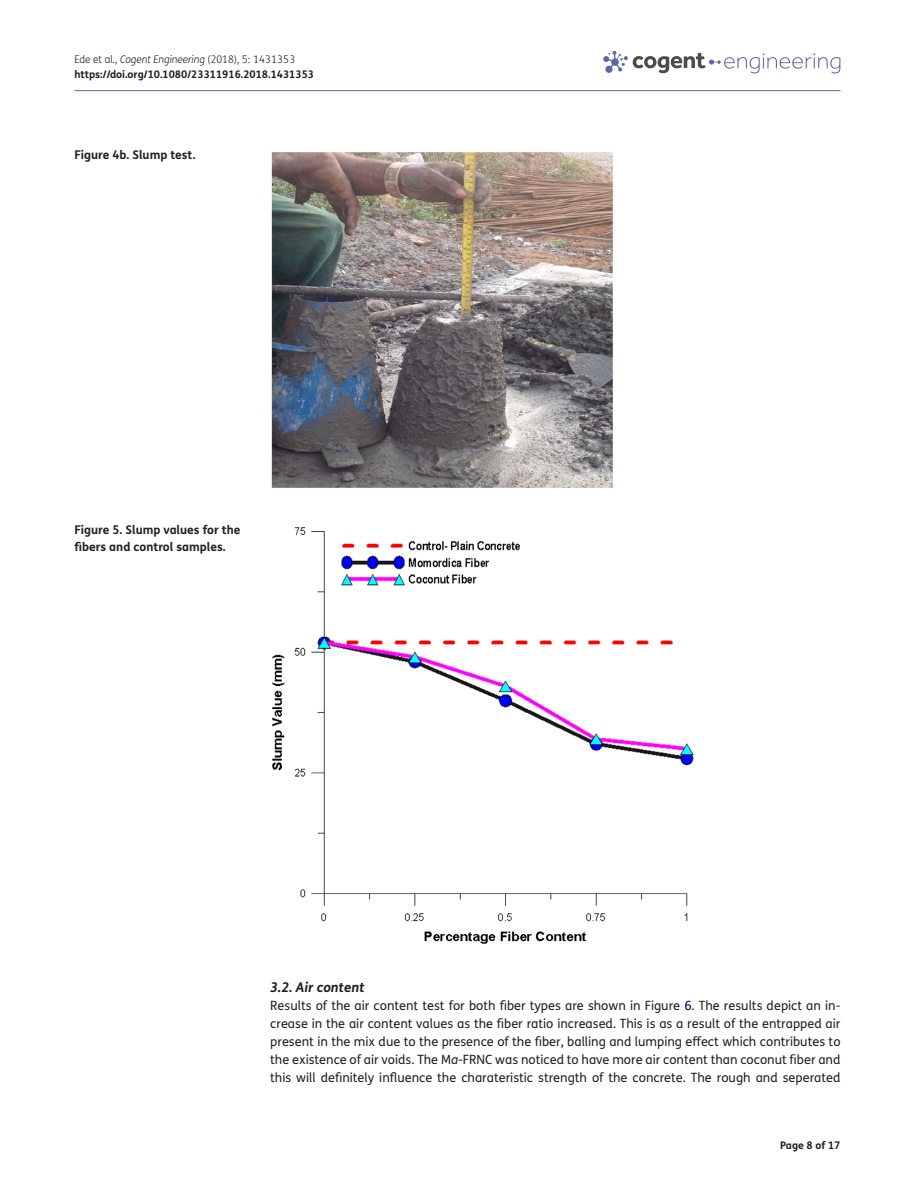
<style>
.page{position:relative;width:915px;height:1191px;background:#fff}
.page>*{position:absolute;margin:0;border:0;box-sizing:border-box;transform-origin:0 0}
.t1{font:italic 700 13.5px "FS Me Pro";color:#231f20}
.t2{font:12.75px/18px "FS Me Pro";color:#231f20;text-align:justify}
.t3{font:700 12px/16.5px "FS Me Pro";color:#231f20}
.t4{font:700 10.5px/15px "FS Me Pro";color:#231f20}
.s1{font-weight:300}
.s2{font-weight:300;font-style:italic}
.s3{color:#000080}
.s4{font-style:italic}
</style>
<div class="page">
<hr style="left:74px;top:90px;width:766px;height:1px;background:#5e65ae">
<svg style="left:603px;top:51px;width:237px;height:22px"></svg>
<img style="left:271px;top:152px;width:342px;height:336px">
<img style="left:272px;top:527px;width:422px;height:417px">
<p class="t4" style="left:74px;top:51px;width:241px"><span class="s1">Ede et al.,</span> <span class="s2">Cogent Engineering</span> <span class="s1">(2018), 5: 1431353 </span>https://doi.org/10.1080/23311916.2018.1431353</p>
<p class="t3" style="left:74px;top:146px;width:123px">Figure 4b. Slump test.</p>
<p class="t3" style="left:74px;top:521px;width:167px">Figure 5. Slump values for the fibers and control samples.</p>
<p class="t1" style="left:270px;top:976px;width:96px">3.2. Air content</p>
<p class="t2" style="left:270px;top:996px;width:571px">Results of the air content test for both fiber types are shown in Figure <span class="s3">6</span>. The results depict an in&shy;crease in the air content values as the fiber ratio increased. This is as a result of the entrapped air present in the mix due to the presence of the fiber, balling and lumping effect which contributes to the existence of air voids. The M<span class="s4">a</span>-FRNC was noticed to have more air content than coconut fiber and this will definitely influence the charateristic strength of the concrete. The rough and seperated</p>
<p class="t4" style="left:780px;top:1137px;width:62px">Page 8 of 17</p>
</div>
